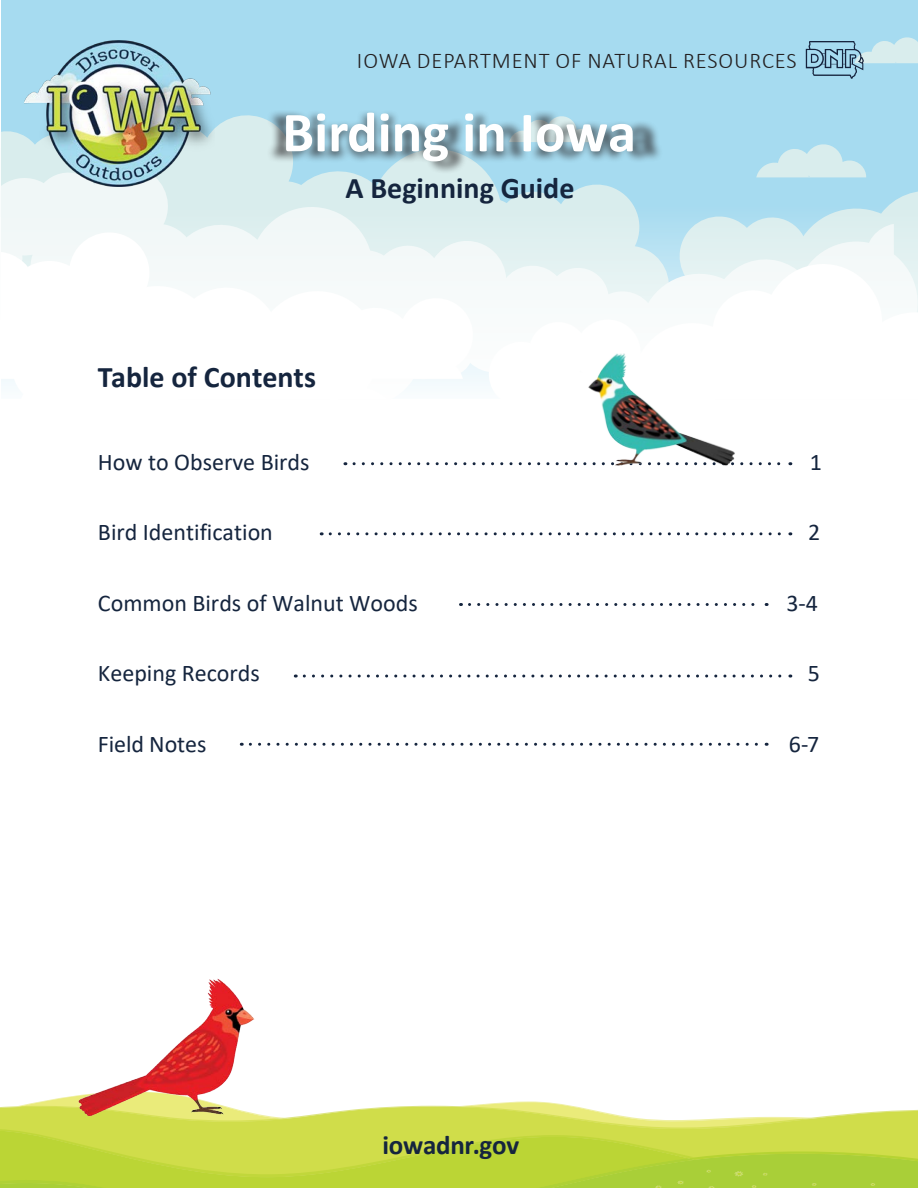
<style>
.page{position:relative;width:918px;height:1188px;background:#fff}
.page>*{position:absolute;margin:0;border:0;box-sizing:border-box;transform-origin:0 0}
.t1{font:700 57px "Calibri";color:#fff}
.t2{font:700 30px "Calibri";color:#15253e}
.t3{font:700 27px "Calibri";letter-spacing:-.01em;color:#15253e}
.t4{font:24px "Calibri";color:#15253e}
.t5{font:300 22.5px "Calibri";letter-spacing:.04em;color:#231f20}
</style>
<div class="page">
<svg style="left:0;top:1097px;width:918px;height:91px;background:#ccdd5b"></svg>
<div style="left:1px;top:0;width:917px;height:399px;background:#a6dbf0"></div>
<svg style="left:1px;top:115px;width:917px;height:284px;background:#e8f4f7"></svg>
<div style="left:266px;top:109px;width:397px;height:65px;background:#231f20;opacity:.75"></div>
<svg style="left:806px;top:37px;width:112px;height:42px"></svg>
<img style="left:25px;top:41px;width:190px;height:146px">
<svg style="left:354px;top:462px;width:437px;height:3px"></svg>
<svg style="left:330px;top:532px;width:461px;height:3px"></svg>
<svg style="left:304px;top:675px;width:487px;height:3px"></svg>
<svg style="left:469px;top:603px;width:298px;height:3px"></svg>
<svg style="left:250px;top:743px;width:517px;height:3px"></svg>
<img style="left:573px;top:351px;width:181px;height:115px">
<img style="left:63px;top:978px;width:203px;height:146px">
<div style="left:37px;top:960px;width:109px;height:87px;background:#fff"></div>
<p class="t5" style="left:357px;top:47px;width:441px">IOWA DEPARTMENT OF NATURAL RESOURCES</p>
<p class="t1" style="left:282px;top:92px;width:356px">Birding in Iowa</p>
<p class="t2" style="left:345px;top:167px;width:230px">A Beginning Guide</p>
<p class="t2" style="left:98px;top:356px;width:220px">Table of Contents</p>
<p class="t4" style="left:98px;top:445px;width:213px">How to Observe Birds</p>
<p class="t4" style="left:98px;top:516px;width:176px">Bird Identification</p>
<p class="t4" style="left:98px;top:586px;width:321px">Common Birds of Walnut Woods</p>
<p class="t4" style="left:98px;top:657px;width:163px">Keeping Records</p>
<p class="t4" style="left:98px;top:727px;width:110px">Field Notes</p>
<p class="t3" style="left:383px;top:1126px;width:138px">iowadnr.gov</p>
<p class="t4" style="left:810px;top:445px;width:14px">1</p>
<p class="t4" style="left:808px;top:516px;width:14px">2</p>
<p class="t4" style="left:786px;top:586px;width:33px">3-4</p>
<p class="t4" style="left:808px;top:657px;width:14px">5</p>
<p class="t4" style="left:789px;top:727px;width:32px">6-7</p>
</div>
